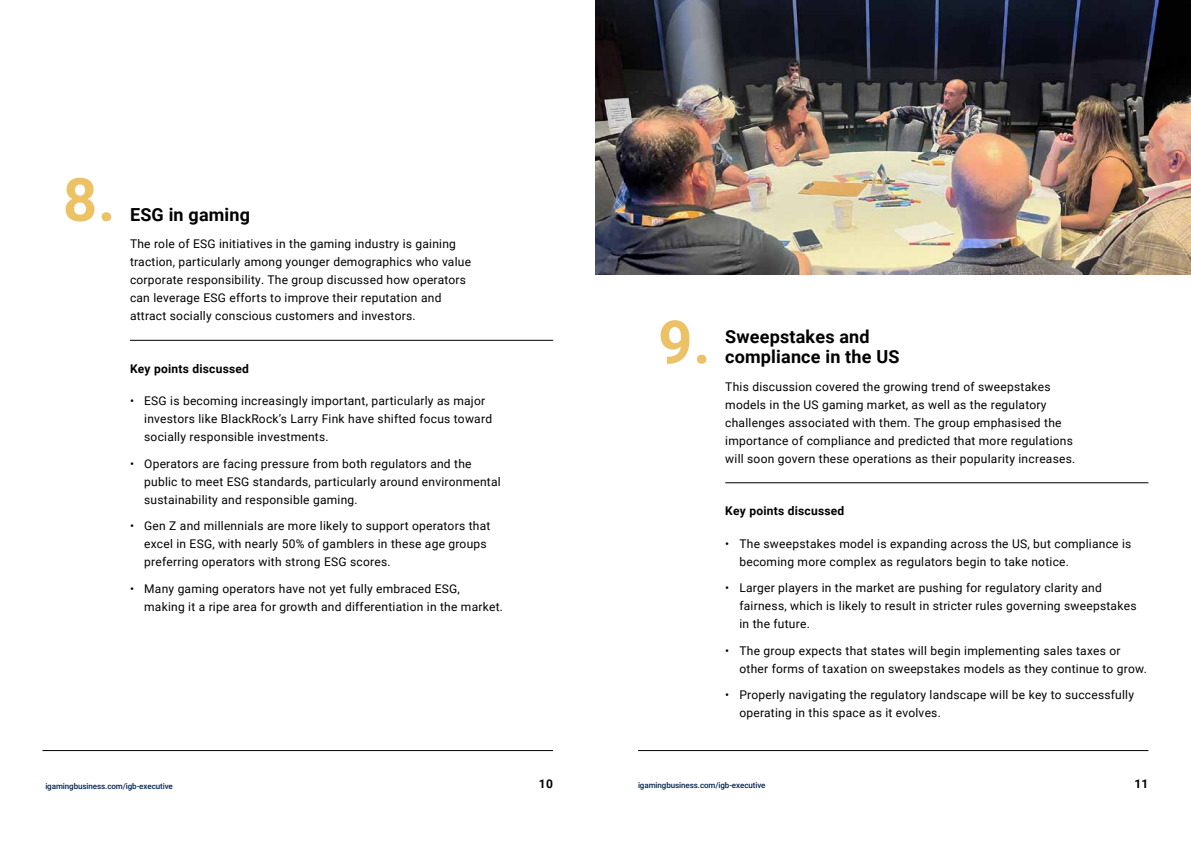
<style>
.page{position:relative;width:1191px;height:842px;background:#fff}
.page>*{position:absolute;margin:0;border:0;box-sizing:border-box;transform-origin:0 0}
.t1{font:700 60px "Roboto";color:#edc166}
.t2{font:700 18px "Roboto";letter-spacing:.01em;color:#000}
.t3{font:12px/18px "Roboto";letter-spacing:.02em;color:#000}
.t4{font:700 12px "Roboto";letter-spacing:.02em;color:#000}
.t5{font:500 8px "Roboto";letter-spacing:-.01em;color:#00244f}
</style>
<div class="page">
<hr style="left:43px;top:750px;width:510px;height:1px;background:#000">
<hr style="left:638px;top:750px;width:510px;height:1px;background:#000">
<hr style="left:130px;top:340px;width:423px;height:1px;background:#000">
<hr style="left:725px;top:482px;width:423px;height:1px;background:#000">
<img style="left:595px;top:0;width:596px;height:275px">
<h1 class="t1" style="left:63px;top:158px;width:54px">8.</h1>
<h2 class="t2" style="left:130px;top:202px;width:122px">ESG in gaming</h2>
<p class="t3" style="left:130px;top:234px;width:342px">The role of ESG initiatives in the gaming industry is gaining traction, particularly among younger demographics who value corporate responsibility. The group discussed how operators can leverage ESG efforts to improve their reputation and attract socially conscious customers and investors.</p>
<p class="t4" style="left:130px;top:360px;width:120px">Key points discussed</p>
<p class="t3" style="left:144px;top:392px;width:349px;text-indent:-14px">• ESG is becoming increasingly important, particularly as major investors like BlackRock’s Larry Fink have shifted focus toward socially responsible investments.</p>
<p class="t3" style="left:144px;top:454px;width:358px;text-indent:-14px">• Operators are facing pressure from both regulators and the public to meet ESG standards, particularly around environmental sustainability and responsible gaming.</p>
<p class="t3" style="left:144px;top:517px;width:348px;text-indent:-14px">• Gen Z and millennials are more likely to support operators that excel in ESG, with nearly 50% of gamblers in these age groups preferring operators with strong ESG scores.</p>
<p class="t3" style="left:144px;top:579px;width:360px;text-indent:-14px">• Many gaming operators have not yet fully embraced ESG, making it a ripe area for growth and differentiation in the market.</p>
<h1 class="t1" style="left:658px;top:300px;width:54px">9.</h1>
<h2 class="t2" style="left:725px;top:324px;width:146px">Sweepstakes and</h2>
<h2 class="t2" style="left:725px;top:344px;width:176px">compliance in the US</h2>
<p class="t3" style="left:725px;top:377px;width:351px">This discussion covered the growing trend of sweepstakes models in the US gaming market, as well as the regulatory challenges associated with them. The group emphasised the importance of compliance and predicted that more regulations will soon govern these operations as their popularity increases.</p>
<p class="t4" style="left:725px;top:503px;width:120px">Key points discussed</p>
<p class="t3" style="left:739px;top:534px;width:393px;text-indent:-14px">• The sweepstakes model is expanding across the US, but compliance is becoming more complex as regulators begin to take notice.</p>
<p class="t3" style="left:739px;top:579px;width:398px;text-indent:-14px">• Larger players in the market are pushing for regulatory clarity and fairness, which is likely to result in stricter rules governing sweepstakes in the future.</p>
<p class="t3" style="left:739px;top:641px;width:409px;text-indent:-14px">• The group expects that states will begin implementing sales taxes or other forms of taxation on sweepstakes models as they continue to grow.</p>
<p class="t3" style="left:739px;top:686px;width:396px;text-indent:-14px">• Properly navigating the regulatory landscape will be key to successfully operating in this space as it evolves.</p>
<p class="t4" style="left:539px;top:776px;width:16px">10</p>
<p class="t4" style="left:1134px;top:776px;width:16px">11</p>
<p class="t5" style="left:45px;top:781px;width:129px">igamingbusiness.com/igb-executive</p>
<p class="t5" style="left:638px;top:780px;width:129px">igamingbusiness.com/igb-executive</p>
</div>
